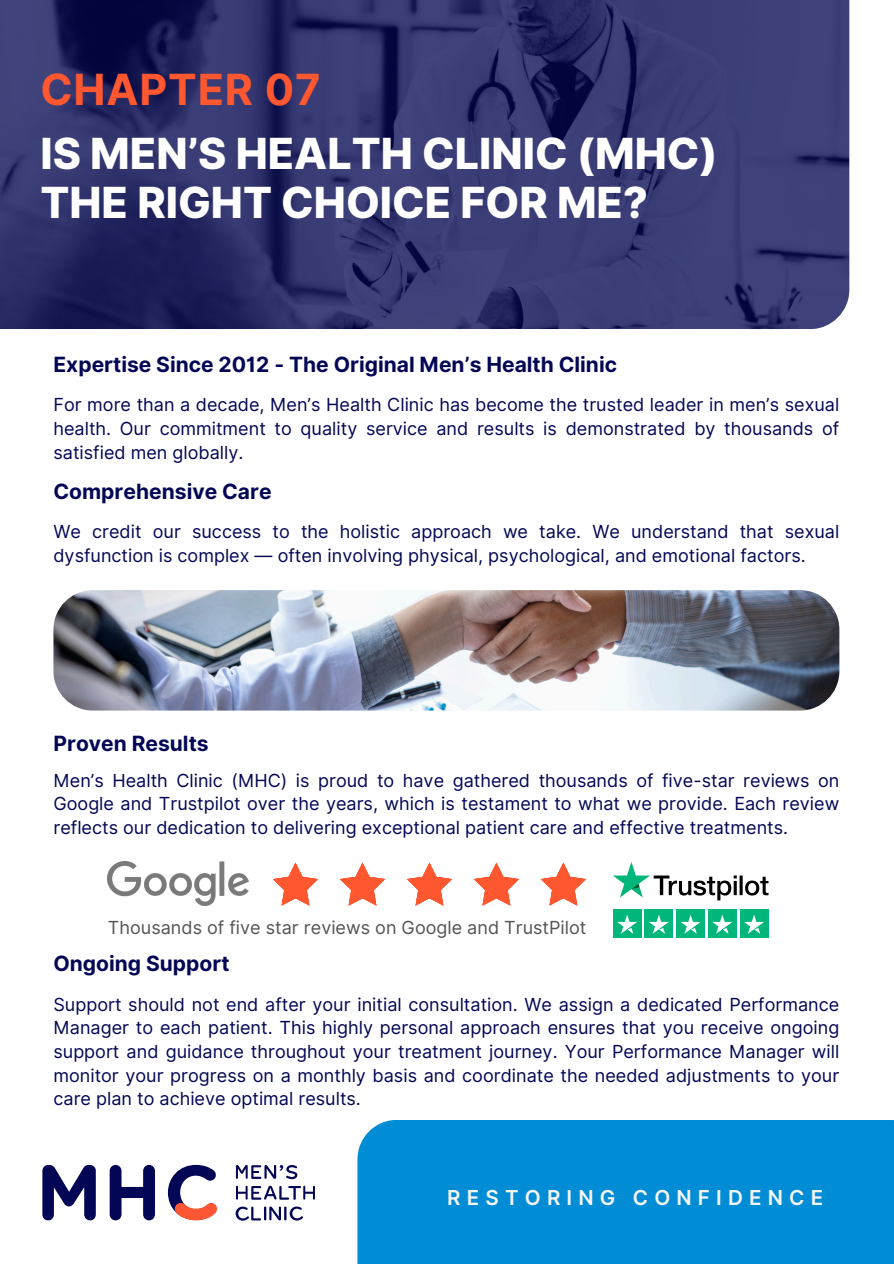
<style>
.page{position:relative;width:894px;height:1264px;background:#fff}
.page>*{position:absolute;margin:0;border:0;box-sizing:border-box;transform-origin:0 0}
.t1{font:800 42.9px/49.5px "Inter";color:#fff}
.t2{font:700 42.9px "Inter";letter-spacing:.02em;color:#ff5730}
.t3{font:700 21px "Inter";color:#030654}
.t4{font:600 20.55px "Inter";letter-spacing:.3em;color:#f5f5f5}
.t5{font:18px/23.7px "Inter";color:#030654;text-align:justify}
.t6{font:18px "Inter";color:#545454}
</style>
<div class="page">
<div style="left:357px;top:1119px;width:536px;height:144px;background:#008dd5"></div>
<svg style="left:236px;top:1185px;width:79px;height:14px"></svg>
<svg style="left:235px;top:1206px;width:68px;height:14px"></svg>
<svg style="left:236px;top:1164px;width:61px;height:15px"></svg>
<svg style="left:42px;top:1164px;width:54px;height:56px"></svg>
<svg style="left:110px;top:1164px;width:45px;height:56px"></svg>
<svg style="left:168px;top:1164px;width:49px;height:56px"></svg>
<img style="left:0;top:0;width:848px;height:329px">
<img style="left:108px;top:861px;width:140px;height:44px">
<svg style="left:273px;top:862px;width:45px;height:43px"></svg>
<svg style="left:340px;top:862px;width:45px;height:43px"></svg>
<svg style="left:407px;top:862px;width:44px;height:43px"></svg>
<svg style="left:474px;top:862px;width:44px;height:43px"></svg>
<svg style="left:541px;top:862px;width:44px;height:43px"></svg>
<svg style="left:613px;top:862px;width:155px;height:38px"></svg>
<div style="left:612px;top:909px;width:29px;height:29px;background:#00b67a"></div>
<svg style="left:617px;top:914px;width:20px;height:19px"></svg>
<div style="left:644px;top:909px;width:29px;height:29px;background:#00b67a"></div>
<svg style="left:649px;top:914px;width:19px;height:19px"></svg>
<div style="left:676px;top:909px;width:28px;height:29px;background:#00b67a"></div>
<svg style="left:680px;top:914px;width:20px;height:19px"></svg>
<div style="left:707px;top:909px;width:29px;height:29px;background:#00b67a"></div>
<svg style="left:712px;top:914px;width:20px;height:19px"></svg>
<div style="left:739px;top:909px;width:29px;height:29px;background:#00b67a"></div>
<svg style="left:744px;top:914px;width:20px;height:19px"></svg>
<img style="left:53px;top:590px;width:786px;height:120px;border-radius:39px">
<h1 class="t2" style="left:40px;top:64px;width:282px">CHAPTER 07</h1>
<p class="t1" style="left:40px;top:128px;width:678px">IS MEN’S HEALTH CLINIC (MHC)<br>THE RIGHT CHOICE FOR ME?</p>
<h3 class="t3" style="left:53px;top:352px;width:565px">Expertise Since 2012 - The Original Men’s Health Clinic</h3>
<h3 class="t5" style="left:53px;top:393px;width:787px">For more than a decade, Men’s Health Clinic has become the trusted leader in men’s sexual health. Our commitment to quality service and results is demonstrated by thousands of satisfied men globally.</h3>
<p class="t3" style="left:53px;top:478px;width:220px">Comprehensive Care</p>
<h3 class="t5" style="left:53px;top:519px;width:787px">We credit our success to the holistic approach we take. We understand that sexual dysfunction is complex — often involving physical, psychological, and emotional factors.</h3>
<p class="t3" style="left:53px;top:730px;width:157px">Proven Results</p>
<p class="t5" style="left:53px;top:768px;width:787px">Men’s Health Clinic (MHC) is proud to have gathered thousands of five-star reviews on Google and Trustpilot over the years, which is testament to what we provide. Each review reflects our dedication to delivering exceptional patient care and effective treatments.</p>
<p class="t6" style="left:108px;top:916px;width:480px">Thousands of five star reviews on Google and TrustPilot</p>
<p class="t3" style="left:53px;top:950px;width:177px">Ongoing Support</p>
<p class="t5" style="left:53px;top:992px;width:787px">Support should not end after your initial consultation. We assign a dedicated Performance Manager to each patient. This highly personal approach ensures that you receive ongoing support and guidance throughout your treatment journey. Your Performance Manager will monitor your progress on a monthly basis and coordinate the needed adjustments to your care plan to achieve optimal results.</p>
<h1 class="t4" style="left:447px;top:1185px;width:377px">RESTORING CONFIDENCE</h1>
</div>
